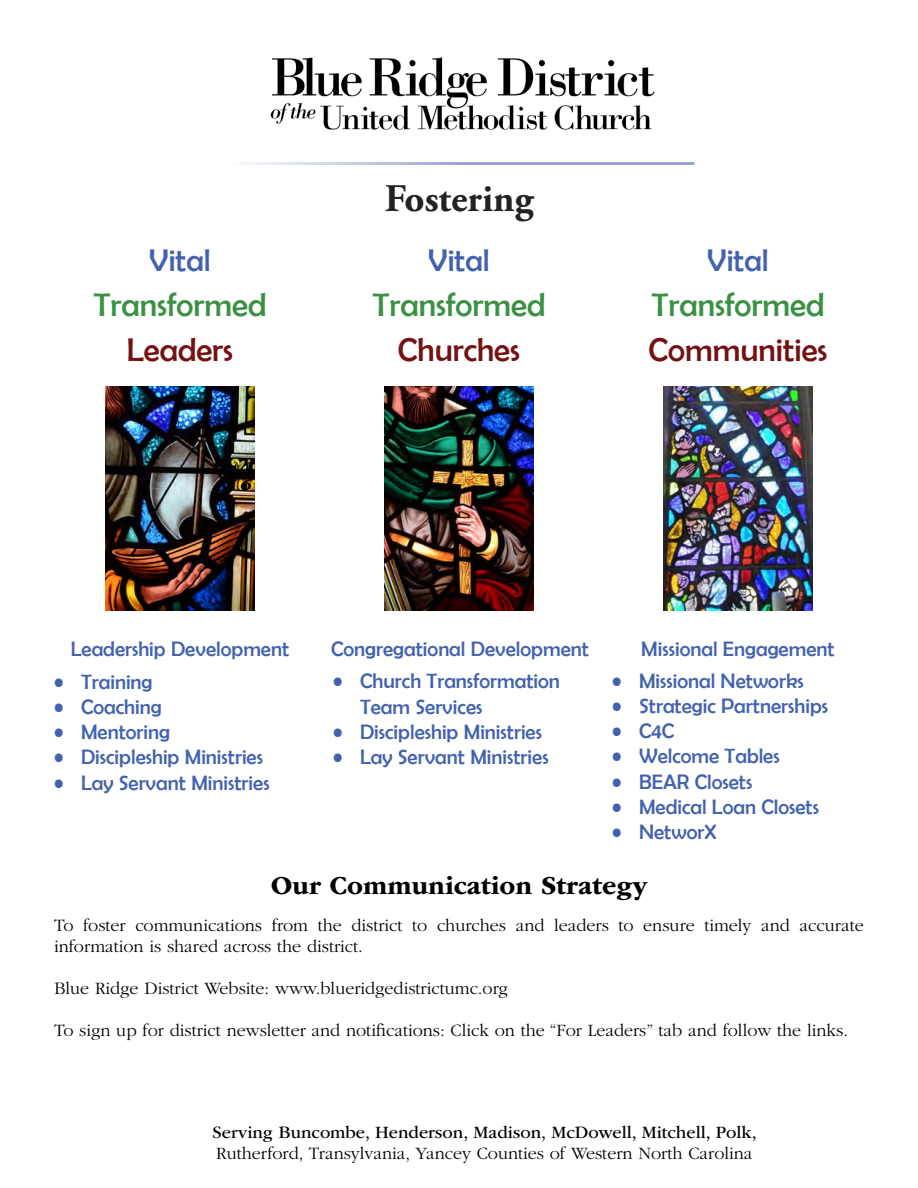
<style>
.page{position:relative;width:918px;height:1188px;background:#fff}
.page>*{position:absolute;margin:0;border:0;box-sizing:border-box;transform-origin:0 0}
.t1{font:700 39px "Adobe Garamond Pro";color:#000}
.t2{font:33px "Berlin Sans FB";color:#3a9143}
.t3{font:33px "Berlin Sans FB";color:#741113}
.t4{font:31.5px "Berlin Sans FB";color:#4262ae}
.t5{font:700 27px "ITC Garamond Std";color:#000}
.t6{font:21px/25.2px "Berlin Sans FB";color:#4262ae}
.t7{font:300 18px/21.6px "ITC Garamond Std";color:#000}
.t8{font:18px "ITC Garamond Std";color:#000}
</style>
<div class="page">
<img style="left:270px;top:57px;width:385px;height:73px">
<img style="left:106px;top:387px;width:148px;height:224px">
<img style="left:385px;top:386px;width:148px;height:224px">
<img style="left:664px;top:386px;width:148px;height:224px">
<hr style="left:221px;top:162px;width:473px;height:3px;background:#4262ae">
<h3 class="t4" style="left:149px;top:243px;width:63px">Vital</h3>
<h2 class="t2" style="left:94px;top:286px;width:174px">Transformed</h2>
<h2 class="t3" style="left:127px;top:332px;width:108px">Leaders</h2>
<h1 class="t1" style="left:385px;top:176px;width:150px">Fostering</h1>
<h3 class="t4" style="left:428px;top:243px;width:63px">Vital</h3>
<h3 class="t4" style="left:707px;top:243px;width:63px">Vital</h3>
<h2 class="t2" style="left:373px;top:286px;width:174px">Transformed</h2>
<h2 class="t2" style="left:652px;top:286px;width:174px">Transformed</h2>
<h2 class="t3" style="left:398px;top:332px;width:124px">Churches</h2>
<h2 class="t3" style="left:649px;top:332px;width:180px">Communities</h2>
<p class="t6" style="left:71px;top:636px;width:220px">Leadership Development</p>
<p class="t6" style="left:331px;top:636px;width:260px">Congregational Development</p>
<p class="t6" style="left:641px;top:636px;width:195px">Missional Engagement</p>
<p class="t6" style="left:54px;top:669px;width:100px">• Training</p>
<p class="t6" style="left:54px;top:694px;width:109px">• Coaching</p>
<p class="t6" style="left:54px;top:719px;width:118px">• Mentoring</p>
<p class="t6" style="left:54px;top:745px;width:211px">• Discipleship Ministries</p>
<p class="t6" style="left:54px;top:770px;width:217px">• Lay Servant Ministries</p>
<p class="t6" style="left:360px;top:669px;width:201px;text-indent:-27px">• Church Transformation<br>Team Services</p>
<p class="t6" style="left:333px;top:719px;width:211px">• Discipleship Ministries</p>
<p class="t6" style="left:333px;top:744px;width:217px">• Lay Servant Ministries</p>
<p class="t6" style="left:612px;top:668px;width:193px">• Missional Networks</p>
<p class="t6" style="left:612px;top:693px;width:218px">• Strategic Partnerships</p>
<p class="t6" style="left:612px;top:718px;width:64px">• C4C</p>
<p class="t6" style="left:612px;top:744px;width:169px">• Welcome Tables</p>
<p class="t6" style="left:612px;top:769px;width:142px">• BEAR Closets</p>
<p class="t6" style="left:612px;top:794px;width:209px">• Medical Loan Closets</p>
<p class="t6" style="left:612px;top:819px;width:106px">• NetworX</p>
<h3 class="t5" style="left:271px;top:870px;width:378px">Our Communication Strategy</h3>
<p class="t7" style="left:54px;top:914px;width:811px">To foster communications from the district to churches and leaders to ensure timely and accurate information is shared across the district.</p>
<p class="t7" style="left:54px;top:978px;width:456px">Blue Ridge District Website: www.blueridgedistrictumc.org</p>
<p class="t7" style="left:54px;top:1020px;width:796px">To sign up for district newsletter and notifications: Click on the “For Leaders” tab and follow the links.</p>
<p class="t8" style="left:213px;top:1122px;width:546px">Serving Buncombe, Henderson, Madison, McDowell, Mitchell, Polk,</p>
<p class="t7" style="left:216px;top:1143px;width:538px">Rutherford, Transylvania, Yancey Counties of Western North Carolina</p>
</div>
